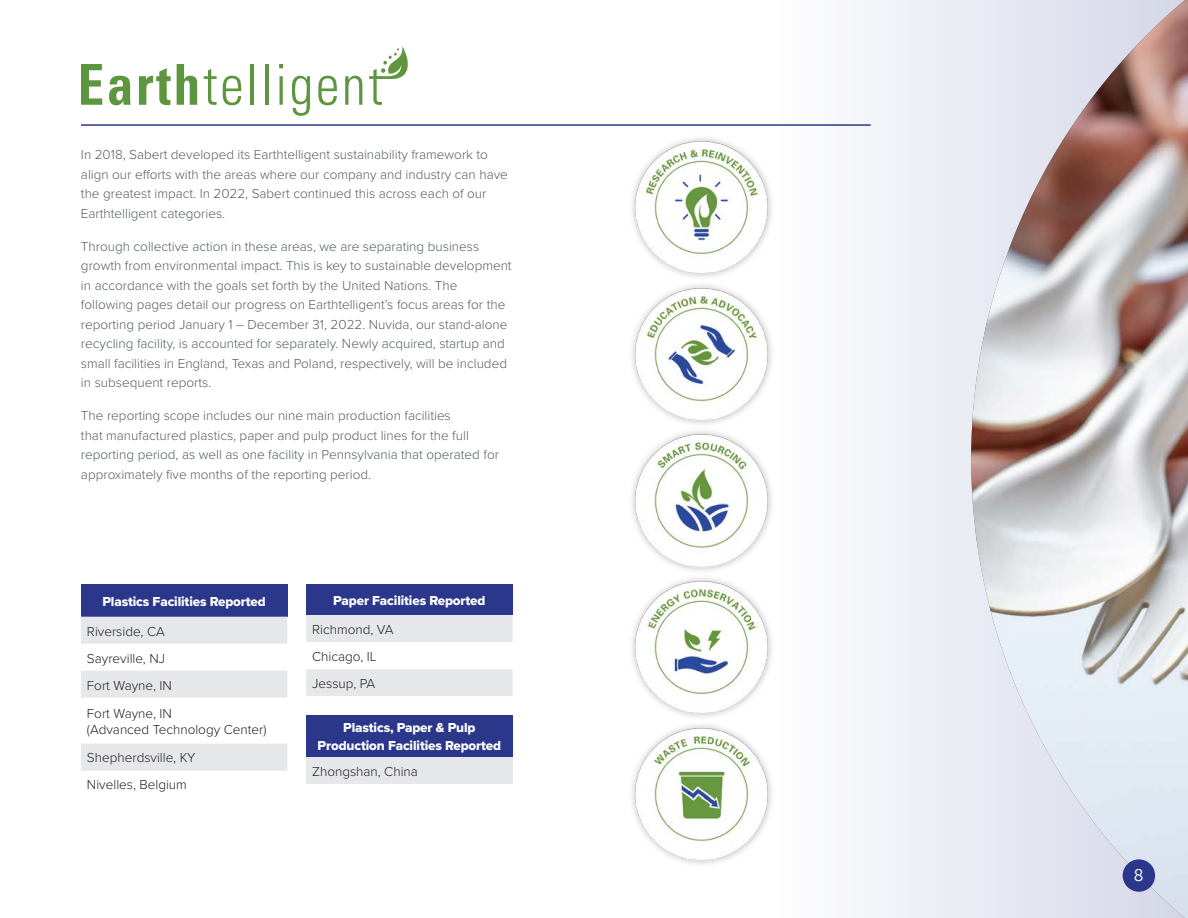
<style>
.page{position:relative;width:1188px;height:918px;background:#fff}
.page>*{position:absolute;margin:0;border:0;box-sizing:border-box;transform-origin:0 0}
.t1{font:16.5px "Quatro";color:#fff}
.t2{font:300 13.5px/19.5px "Proxima Nova";color:#545d64}
.t3{font:300 13.5px/27px "Proxima Nova";color:#231f20}
.t4{font:13.5px/18px "Proxima Nova Extrabld";letter-spacing:-.01em;color:#fff;text-align:center}
</style>
<div class="page">
<div style="left:768px;top:0;width:420px;height:918px;background:#f4f4f9"></div>
<div style="left:81px;top:584px;width:206px;height:33px;background:#2a378a"></div>
<svg style="left:81px;top:617px;width:206px;height:154px"></svg>
<div style="left:306px;top:584px;width:207px;height:31px;background:#2a378a"></div>
<svg style="left:306px;top:615px;width:207px;height:81px"></svg>
<div style="left:306px;top:715px;width:207px;height:42px;background:#2a378a"></div>
<div style="left:306px;top:757px;width:207px;height:27px;background:#e6e7e9"></div>
<img style="left:971px;top:0;width:217px;height:918px">
<svg style="left:81px;top:64px;width:21px;height:41px"></svg>
<svg style="left:109px;top:76px;width:22px;height:29px"></svg>
<svg style="left:139px;top:68px;width:32px;height:37px"></svg>
<svg style="left:177px;top:64px;width:20px;height:41px"></svg>
<svg style="left:204px;top:69px;width:13px;height:36px"></svg>
<svg style="left:223px;top:76px;width:18px;height:29px"></svg>
<hr style="left:251px;top:64px;width:3px;height:41px;background:#5e9640">
<hr style="left:265px;top:64px;width:3px;height:41px;background:#5e9640">
<svg style="left:279px;top:64px;width:4px;height:4px"></svg>
<hr style="left:280px;top:76px;width:3px;height:29px;background:#5e9640">
<svg style="left:292px;top:76px;width:18px;height:40px"></svg>
<svg style="left:318px;top:76px;width:19px;height:29px"></svg>
<svg style="left:345px;top:76px;width:17px;height:29px"></svg>
<svg style="left:369px;top:46px;width:39px;height:59px"></svg>
<img style="left:632px;top:730px;width:143px;height:147px">
<img style="left:632px;top:290px;width:143px;height:130px">
<img style="left:632px;top:583px;width:143px;height:147px">
<img style="left:632px;top:126px;width:143px;height:164px">
<img style="left:632px;top:420px;width:143px;height:163px">
<div style="left:1123px;top:859px;width:32px;height:33px;background:#2a378a;border-radius:50%"></div>
<hr style="left:81px;top:124px;width:790px;height:2px;background:#2a378a">
<p class="t2" style="left:81px;top:144px;width:428px">In 2018, Sabert developed its Earthtelligent sustainability framework to align our efforts with the areas where our company and industry can have the greatest impact. In 2022, Sabert continued this across each of our Earthtelligent categories.</p>
<p class="t2" style="left:81px;top:236px;width:432px">Through collective action in these areas, we are separating business growth from environmental impact. This is key to sustainable development in accordance with the goals set forth by the United Nations. The following pages detail our progress on Earthtelligent’s focus areas for the reporting period January 1 – December 31, 2022. Nuvida, our stand-alone recycling facility, is accounted for separately. Newly acquired, startup and small facilities in England, Texas and Poland, respectively, will be included in subsequent reports.</p>
<p class="t2" style="left:81px;top:405px;width:419px">The reporting scope includes our nine main production facilities<br>that manufactured plastics, paper and pulp product lines for the full reporting period, as well as one facility in Pennsylvania that operated for approximately five months of the reporting period.</p>
<p class="t4" style="left:102px;top:592px;width:165px">Plastics Facilities Reported</p>
<p class="t3" style="left:87px;top:617px;width:86px">Riverside, CA<br>Sayreville, NJ<br>Fort Wayne, IN</p>
<p class="t3" style="left:87px;top:705px;width:181px;line-height:16.2px">Fort Wayne, IN<br>(Advanced Technology Center)</p>
<p class="t3" style="left:87px;top:744px;width:110px">Shepherdsville, KY<br>Nivelles, Belgium</p>
<p class="t4" style="left:333px;top:591px;width:154px">Paper Facilities Reported</p>
<p class="t3" style="left:312px;top:615px;width:83px">Richmond, VA<br>Chicago, IL<br>Jessup, PA</p>
<p class="t4" style="left:318px;top:718px;width:185px">Plastics, Paper &amp; Pulp<br>Production Facilities Reported</p>
<p class="t3" style="left:312px;top:757px;width:107px">Zhongshan, China</p>
<p class="t1" style="left:1134px;top:866px;width:11px">8</p>
</div>
